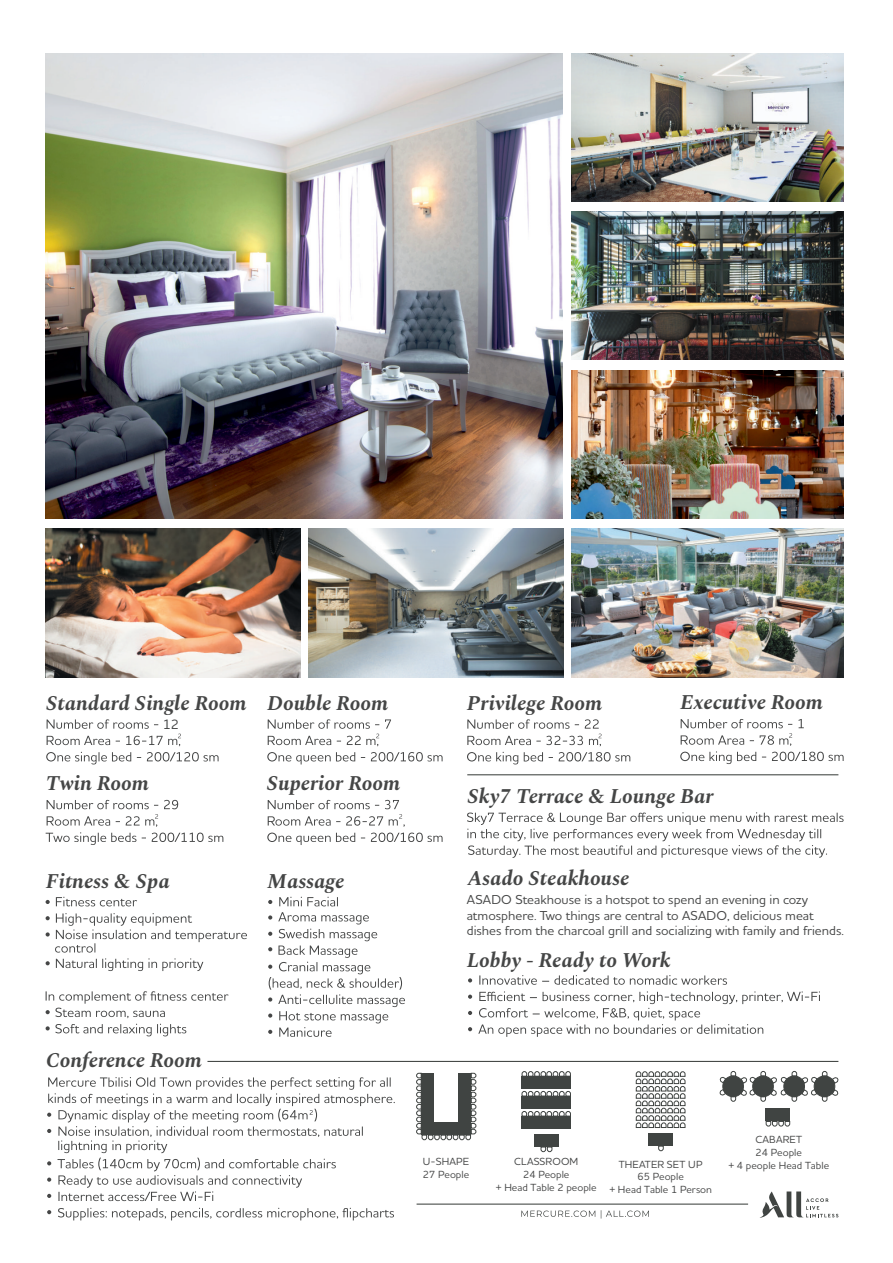
<style>
.page{position:relative;width:893px;height:1263px;background:#fff}
.page>*{position:absolute;margin:0;border:0;box-sizing:border-box;transform-origin:0 0}
.t1{font:italic 700 21px "Spectral";color:#454646}
.t2{font:500 13.8px "Houschka Alt Pro";color:#454646}
.t3{font:500 13.2px/16px "Houschka Alt Pro";color:#454646}
.t4{font:500 10.5px/12.8px "Houschka Alt Pro";color:#454646}
</style>
<div class="page">
<img style="left:46px;top:53px;width:517px;height:465px">
<img style="left:571px;top:53px;width:273px;height:148px">
<img style="left:571px;top:212px;width:273px;height:148px">
<img style="left:571px;top:529px;width:273px;height:148px">
<img style="left:46px;top:529px;width:255px;height:148px">
<img style="left:308px;top:529px;width:255px;height:148px">
<img style="left:571px;top:370px;width:273px;height:148px">
<svg style="left:46px;top:800px;width:177px;height:45px"></svg>
<svg style="left:47px;top:719px;width:134px;height:27px"></svg>
<svg style="left:46px;top:752px;width:173px;height:12px"></svg>
<svg style="left:521px;top:1210px;width:128px;height:8px"></svg>
<svg style="left:760px;top:1191px;width:78px;height:27px"></svg>
<svg style="left:47px;top:1077px;width:348px;height:124px"></svg>
<svg style="left:58px;top:1208px;width:336px;height:12px"></svg>
<svg style="left:47px;top:1210px;width:4px;height:4px"></svg>
<svg style="left:268px;top:719px;width:123px;height:27px"></svg>
<svg style="left:267px;top:752px;width:176px;height:12px"></svg>
<svg style="left:267px;top:800px;width:176px;height:45px"></svg>
<svg style="left:680px;top:719px;width:164px;height:45px"></svg>
<svg style="left:467px;top:719px;width:135px;height:27px"></svg>
<svg style="left:467px;top:752px;width:163px;height:12px"></svg>
<svg style="left:56px;top:897px;width:81px;height:9px"></svg>
<svg style="left:46px;top:900px;width:4px;height:4px"></svg>
<svg style="left:46px;top:913px;width:201px;height:58px"></svg>
<svg style="left:46px;top:991px;width:183px;height:27px"></svg>
<svg style="left:46px;top:1024px;width:140px;height:12px"></svg>
<svg style="left:268px;top:897px;width:137px;height:140px"></svg>
<svg style="left:467px;top:812px;width:377px;height:46px"></svg>
<svg style="left:479px;top:975px;width:248px;height:10px"></svg>
<svg style="left:478px;top:991px;width:342px;height:46px"></svg>
<svg style="left:468px;top:978px;width:4px;height:4px"></svg>
<svg style="left:468px;top:994px;width:4px;height:5px"></svg>
<svg style="left:468px;top:1011px;width:4px;height:4px"></svg>
<svg style="left:468px;top:1027px;width:4px;height:4px"></svg>
<hr style="left:467px;top:774px;width:371px;height:1px;background:#404442">
<hr style="left:207px;top:1061px;width:631px;height:1px;background:#404442">
<svg style="left:416px;top:1072px;width:61px;height:68px"></svg>
<svg style="left:719px;top:1071px;width:120px;height:31px"></svg>
<div style="left:766px;top:1109px;width:24px;height:12px;background:#404442"></div>
<svg style="left:765px;top:1121px;width:25px;height:6px"></svg>
<div style="left:522px;top:1096px;width:24px;height:13px;background:#404442"></div>
<div style="left:547px;top:1096px;width:24px;height:13px;background:#404442"></div>
<svg style="left:521px;top:1091px;width:50px;height:6px"></svg>
<div style="left:522px;top:1116px;width:24px;height:13px;background:#404442"></div>
<div style="left:547px;top:1116px;width:24px;height:13px;background:#404442"></div>
<svg style="left:521px;top:1111px;width:50px;height:6px"></svg>
<div style="left:534px;top:1134px;width:25px;height:12px;background:#404442"></div>
<svg style="left:540px;top:1146px;width:13px;height:6px"></svg>
<div style="left:547px;top:1077px;width:24px;height:12px;background:#404442"></div>
<div style="left:522px;top:1077px;width:24px;height:12px;background:#404442"></div>
<svg style="left:521px;top:1071px;width:50px;height:6px"></svg>
<svg style="left:635px;top:1071px;width:51px;height:57px"></svg>
<div style="left:648px;top:1133px;width:25px;height:13px;background:#404442"></div>
<svg style="left:658px;top:1146px;width:6px;height:5px"></svg>
<hr style="left:417px;top:1203px;width:331px;height:1px;background:#404442">
<p class="t1" style="left:46px;top:688px;width:202px">Standard Single Room</p>
<p class="t1" style="left:268px;top:688px;width:122px">Double Room</p>
<p class="t1" style="left:467px;top:688px;width:137px">Privilege Room</p>
<p class="t1" style="left:680px;top:687px;width:144px">Executive Room</p>
<p class="t2" style="left:163px;top:719px;width:18px">12</p>
<p class="t1" style="left:46px;top:768px;width:104px">Twin Room</p>
<p class="t1" style="left:267px;top:768px;width:135px">Superior Room</p>
<p class="t1" style="left:468px;top:780px;width:247px">Sky7 Terrace &amp; Lounge Bar</p>
<p class="t1" style="left:46px;top:865px;width:125px">Fitness &amp; Spa</p>
<p class="t1" style="left:268px;top:865px;width:78px">Massage</p>
<p class="t1" style="left:468px;top:863px;width:163px">Asado Steakhouse</p>
<p class="t3" style="left:467px;top:892px;width:379px">ASADO Steakhouse is a hotspot to spend an evening in cozy atmosphere. Two things are central to ASADO, delicious meat dishes from the charcoal grill and socializing with family and friends.</p>
<p class="t1" style="left:467px;top:945px;width:205px">Lobby - Ready to Work</p>
<p class="t1" style="left:46px;top:1044px;width:157px">Conference Room</p>
<p class="t4" style="left:423px;top:1156px;width:48px">U-SHAPE<br>27 People</p>
<p class="t4" style="left:496px;top:1156px;width:102px;text-align:center">CLASSROOM<br>24 People<br>+ Head Table 2 people</p>
<p class="t4" style="left:755px;top:1134px;width:48px">CABARET<br>24 People</p>
<p class="t4" style="left:619px;top:1159px;width:85px">THEATER SET UP</p>
<p class="t4" style="left:728px;top:1159px;width:102px">+ 4 people Head Table</p>
<p class="t4" style="left:609px;top:1171px;width:104px;text-align:center">65 People<br>+ Head Table 1 Person</p>
</div>
